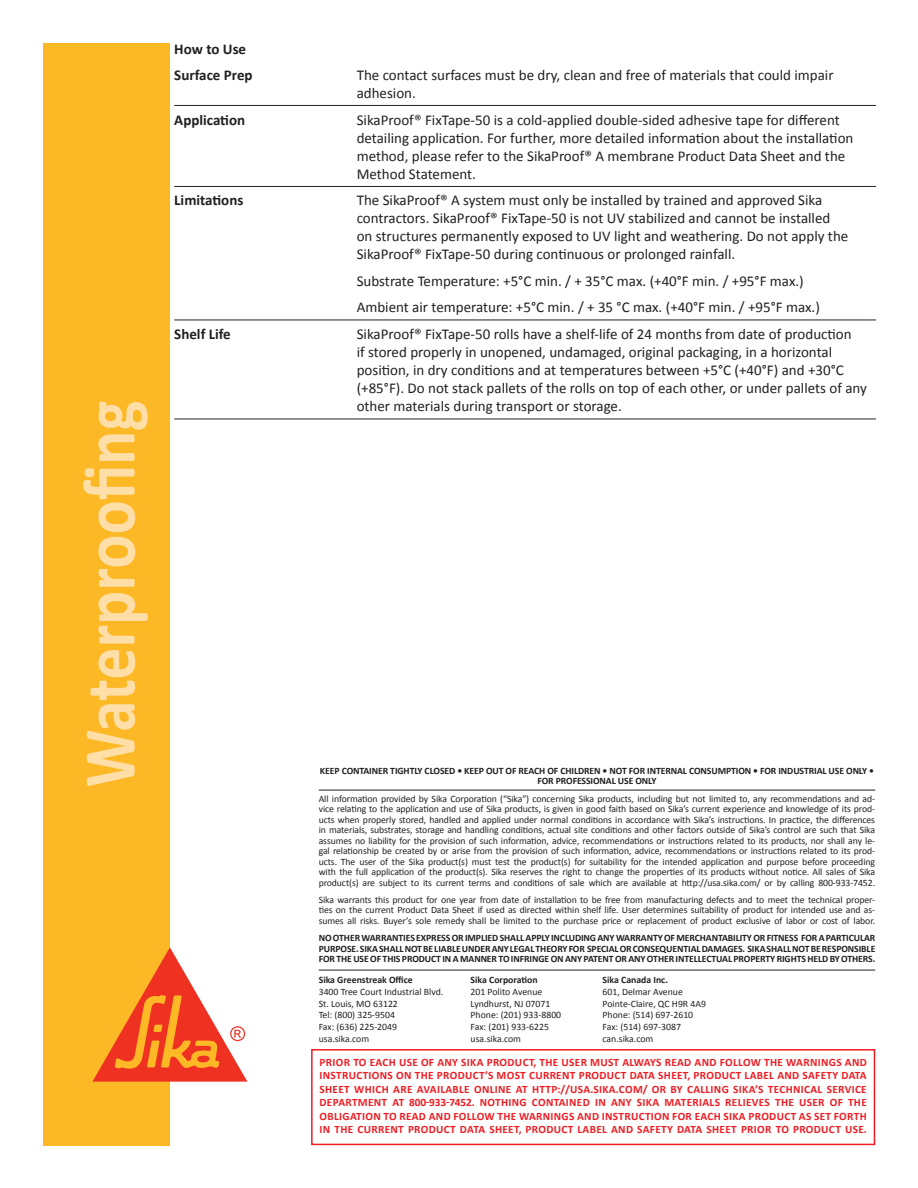
<style>
.page{position:relative;width:918px;height:1188px;background:#fff}
.page>*{position:absolute;margin:0;border:0;box-sizing:border-box;transform-origin:0 0}
.t1{font:700 75px "Calibri";color:#ffdea7;scale:.85 1}
.Body_text{font:15px/18px "Calibri";color:#231f20}
.Body_text-2{font:700 15px "Calibri";color:#231f20}
.t2{font:700 11.25px/13.5px "Calibri";letter-spacing:.03em;color:#ee1d23;text-align:justify}
.t3{font:9.75px/11.7px "Calibri";color:#231f20}
.t4{font:700 9.75px/10.5px "Calibri";letter-spacing:-.01em;color:#231f20;text-align:center}
</style>
<div class="page">
<div style="left:43px;top:43px;width:126px;height:1103px;background:#fcb825"></div>
<svg style="left:92px;top:947px;width:155px;height:135px"></svg>
<hr style="left:319px;top:790px;width:556px;height:1px;background:#231f20">
<hr style="left:319px;top:970px;width:556px;height:1px;background:#231f20">
<div style="left:311px;top:1049px;width:564px;height:96px;border:2px solid #ee1d23"></div>
<hr style="left:174px;top:105px;width:702px;height:1px;background:#231f20">
<hr style="left:174px;top:419px;width:702px;height:1px;background:#231f20">
<hr style="left:174px;top:186px;width:702px;height:1px;background:#231f20">
<hr style="left:174px;top:320px;width:702px;height:1px;background:#231f20">
<h1 class="t1" style="left:62px;top:787px;width:457px;rotate:-90deg">Waterproofing</h1>
<p class="Body_text-2" style="left:174px;top:39px;width:73px">How to Use</p>
<p class="Body_text-2" style="left:174px;top:66px;width:80px">Surface Prep</p>
<p class="Body_text" style="left:357px;top:66px;width:478px">The contact surfaces must be dry, clean and free of materials that could impair adhesion.</p>
<p class="Body_text-2" style="left:174px;top:110px;width:72px">Application</p>
<p class="Body_text" style="left:357px;top:111px;width:498px">SikaProof® FixTape-50 is a cold-applied double-sided adhesive tape for different detailing application. For further, more detailed information about the installation method, please refer to the SikaProof® A membrane Product Data Sheet and the Method Statement.</p>
<p class="Body_text-2" style="left:174px;top:191px;width:71px">Limitations</p>
<p class="Body_text" style="left:357px;top:191px;width:493px">The SikaProof® A system must only be installed by trained and approved Sika contractors. SikaProof® FixTape-50 is not UV stabilized and cannot be installed on structures permanently exposed to UV light and weathering. Do not apply the SikaProof® FixTape-50 during continuous or prolonged rainfall.</p>
<p class="Body_text" style="left:357px;top:272px;width:449px">Substrate Temperature: +5°C min. / + 35°C max. (+40°F min. / +95°F max.)</p>
<p class="Body_text" style="left:357px;top:298px;width:465px">Ambient air temperature: +5°C min. / + 35 °C max. (+40°F min. / +95°F max.)</p>
<p class="Body_text-2" style="left:174px;top:324px;width:58px">Shelf Life</p>
<p class="Body_text" style="left:357px;top:325px;width:512px">SikaProof® FixTape-50 rolls have a shelf-life of 24 months from date of production<br>if stored properly in unopened, undamaged, original packaging, in a horizontal position, in dry conditions and at temperatures between +5°C (+40°F) and +30°C (+85°F). Do not stack pallets of the rolls on top of each other, or under pallets of any other materials during transport or storage.</p>
<p class="t4" style="left:320px;top:765px;width:556px">KEEP CONTAINER TIGHTLY CLOSED • KEEP OUT OF REACH OF CHILDREN • NOT FOR INTERNAL CONSUMPTION • FOR INDUSTRIAL USE ONLY •<br>FOR PROFESSIONAL USE ONLY</p>
<p class="t3" style="left:319px;top:793px;width:558px;line-height:10.5px;text-align:justify">All information provided by Sika Corporation (“Sika”) concerning Sika products, including but not limited to, any recommendations and ad&shy;vice relating to the application and use of Sika products, is given in good faith based on Sika’s current experience and knowledge of its prod&shy;ucts when properly stored, handled and applied under normal conditions in accordance with Sika’s instructions. In practice, the differences in materials, substrates, storage and handling conditions, actual site conditions and other factors outside of Sika’s control are such that Sika assumes no liability for the provision of such information, advice, recommendations or instructions related to its products, nor shall any le&shy;gal relationship be created by or arise from the provision of such information, advice, recommendations or instructions related to its prod&shy;ucts. The user of the Sika product(s) must test the product(s) for suitability for the intended application and purpose before proceeding with the full application of the product(s). Sika reserves the right to change the properties of its products without notice. All sales of Sika product(s) are subject to its current terms and conditions of sale which are available at http://usa.sika.com/ or by calling 800-933-7452.</p>
<p class="t3" style="left:319px;top:894px;width:558px;line-height:10.5px;text-align:justify">Sika warrants this product for one year from date of installation to be free from manufacturing defects and to meet the technical proper&shy;ties on the current Product Data Sheet if used as directed within shelf life. User determines suitability of product for intended use and as&shy;sumes all risks. Buyer’s sole remedy shall be limited to the purchase price or replacement of product exclusive of labor or cost of labor.</p>
<p class="t4" style="left:319px;top:933px;width:558px;text-align:justify">NO OTHER WARRANTIES EXPRESS OR IMPLIED SHALL APPLY INCLUDING ANY WARRANTY OF MERCHANTABILITY OR FITNESS FOR A PARTICULAR PURPOSE. SIKA SHALL NOT BE LIABLE UNDER ANY LEGAL THEORY FOR SPECIAL OR CONSEQUENTIAL DAMAGES. SIKA SHALL NOT BE RESPONSIBLE FOR THE USE OF THIS PRODUCT IN A MANNER TO INFRINGE ON ANY PATENT OR ANY OTHER INTELLECTUAL PROPERTY RIGHTS HELD BY OTHERS.</p>
<p class="t4" style="left:471px;top:975px;width:69px">Sika Corporation</p>
<p class="t3" style="left:471px;top:986px;width:92px">201 Polito Avenue<br>Lyndhurst, NJ 07071<br>Phone: (201) 933-8800<br>Fax: (201) 933-6225 usa.sika.com</p>
<p class="t4" style="left:319px;top:975px;width:96px">Sika Greenstreak Office</p>
<p class="t3" style="left:319px;top:986px;width:126px">3400 Tree Court Industrial Blvd.<br>St. Louis, MO 63122<br>Tel: (800) 325-9504<br>Fax: (636) 225-2049 usa.sika.com</p>
<p class="t4" style="left:603px;top:975px;width:67px">Sika Canada Inc.</p>
<p class="t3" style="left:603px;top:986px;width:105px">601, Delmar Avenue<br>Pointe-Claire, QC H9R 4A9<br>Phone: (514) 697-2610<br>Fax: (514) 697-3087 can.sika.com</p>
<p class="t2" style="left:320px;top:1055px;width:549px">PRIOR TO EACH USE OF ANY SIKA PRODUCT, THE USER MUST ALWAYS READ AND FOLLOW THE WARNINGS AND INSTRUCTIONS ON THE PRODUCT’S MOST CURRENT PRODUCT DATA SHEET, PRODUCT LABEL AND SAFETY DATA SHEET WHICH ARE AVAILABLE ONLINE AT HTTP://USA.SIKA.COM/ OR BY CALLING SIKA’S TECHNICAL SERVICE DEPARTMENT AT 800-933-7452. NOTHING CONTAINED IN ANY SIKA MATERIALS RELIEVES THE USER OF THE OBLIGATION TO READ AND FOLLOW THE WARNINGS AND INSTRUCTION FOR EACH SIKA PRODUCT AS SET FORTH IN THE CURRENT PRODUCT DATA SHEET, PRODUCT LABEL AND SAFETY DATA SHEET PRIOR TO PRODUCT USE.</p>
</div>
